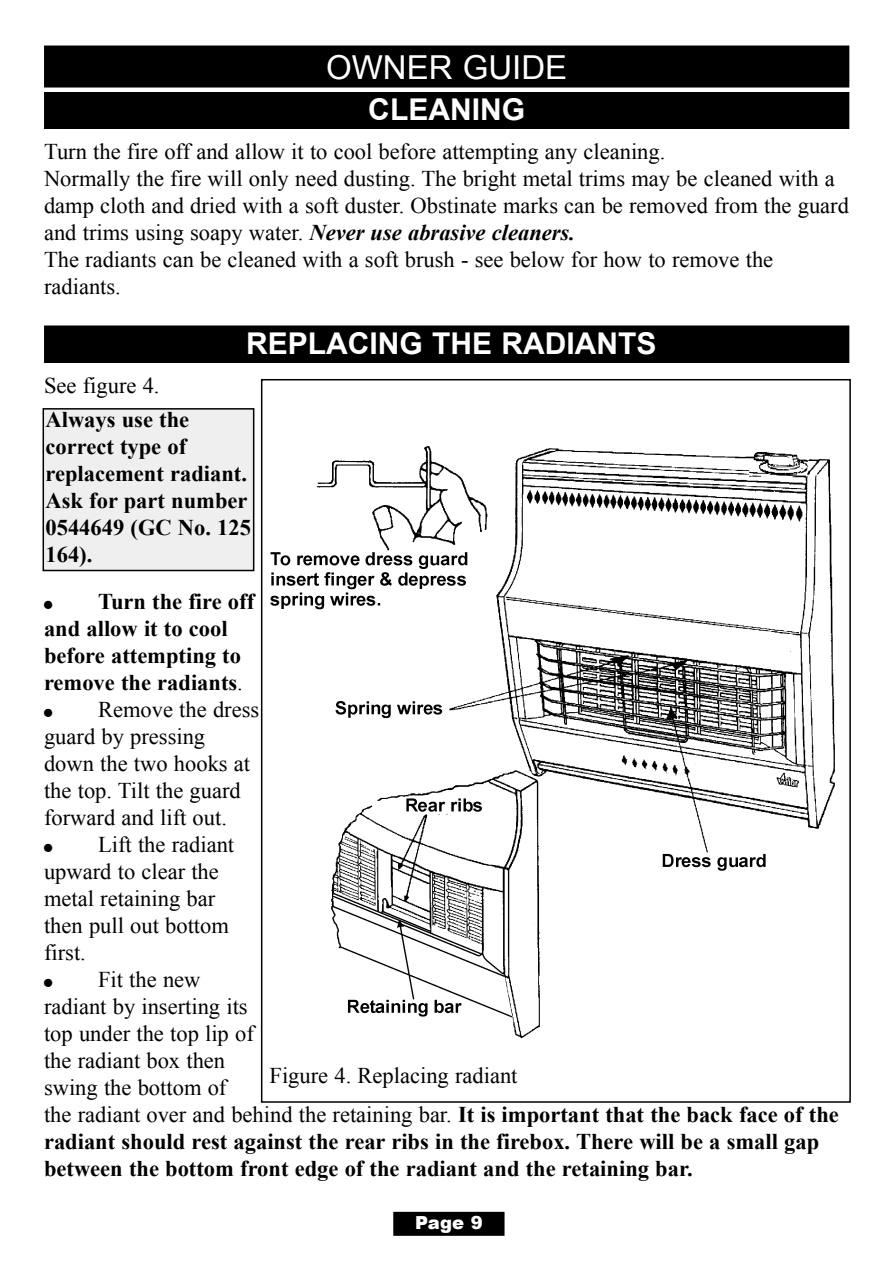
<style>
.page{position:relative;width:893px;height:1263px;background:#fff}
.page>*{position:absolute;margin:0;border:0;box-sizing:border-box;transform-origin:0 0}
.t1{font:33px "Arial";color:#fff}
.t2{font:700 30px "Arial";color:#fff}
.t3{font:22.5px/27px "Times New Roman";color:#000}
.t4{font:700 22.5px/27px "Times New Roman";color:#000}
.t5{font:900 18px "Arial";color:#fff}
.s1{font-weight:700;font-style:italic}
.s2{font-weight:400}
.s3{font-weight:700}
</style>
<div class="page">
<div style="left:44px;top:92px;width:805px;height:37px;background:#000"></div>
<div style="left:44px;top:326px;width:805px;height:37px;background:#000"></div>
<div style="left:393px;top:1212px;width:111px;height:24px;background:#000"></div>
<div style="left:43px;top:44px;width:807px;height:48px;background:linear-gradient(to right,#fff,#fff)"></div>
<div style="left:44px;top:46px;width:805px;height:42px;background:#000"></div>
<div style="left:43px;top:409px;width:211px;height:162px;background:#efefef"></div>
<div style="left:43px;top:408px;width:211px;height:163px;border:2px solid #000"></div>
<img style="left:270px;top:446px;width:565px;height:593px">
<h1 class="t1" style="left:326px;top:49px;width:243px">OWNER GUIDE</h1>
<h2 class="t2" style="left:368px;top:93px;width:158px">CLEANING</h2>
<p class="t3" style="left:44px;top:138px;width:806px">Turn the fire off and allow it to cool before attempting any cleaning.<br>Normally the fire will only need dusting. The bright metal trims may be cleaned with a damp cloth and dried with a soft duster. Obstinate marks can be removed from the guard and trims using soapy water. <span class="s1">Never use abrasive cleaners.<br></span>The radiants can be cleaned with a soft brush - see below for how to remove the radiants.</p>
<h2 class="t2" style="left:246px;top:327px;width:411px">REPLACING THE RADIANTS</h2>
<p class="t3" style="left:44px;top:372px;width:117px">See figure 4.</p>
<p class="t4" style="left:46px;top:406px;width:207px">Always use the correct type of replacement radiant.<br>Ask for part number<br>0544649 (GC No. 125<br>164).</p>
<p class="t4" style="left:98px;top:588px;width:158px">Turn the fire off</p>
<p class="t4" style="left:44px;top:615px;width:185px">and allow it to cool</p>
<p class="t4" style="left:44px;top:642px;width:198px">before attempting to</p>
<p class="t4" style="left:44px;top:669px;width:200px">remove the radiants<span class="s2">.</span></p>
<p class="t3" style="left:98px;top:696px;width:163px">Remove the dress</p>
<p class="t3" style="left:44px;top:723px;width:163px">guard by pressing</p>
<p class="t3" style="left:44px;top:750px;width:207px">down the two hooks at</p>
<p class="t3" style="left:44px;top:777px;width:198px">the top. Tilt the guard</p>
<p class="t3" style="left:44px;top:804px;width:184px">forward and lift out.</p>
<p class="t3" style="left:98px;top:831px;width:138px">Lift the radiant</p>
<p class="t3" style="left:44px;top:858px;width:176px">upward to clear the</p>
<p class="t3" style="left:44px;top:885px;width:173px">metal retaining bar</p>
<p class="t3" style="left:44px;top:912px;width:186px">then pull out bottom</p>
<p class="t3" style="left:44px;top:939px;width:43px">first.</p>
<p class="t3" style="left:98px;top:966px;width:104px">Fit the new</p>
<p class="t3" style="left:44px;top:993px;width:205px">radiant by inserting its</p>
<p class="t3" style="left:44px;top:1020px;width:211px">top under the top lip of</p>
<p class="t3" style="left:44px;top:1047px;width:183px">the radiant box then</p>
<p class="t3" style="left:44px;top:1074px;width:184px">swing the bottom of</p>
<p class="t3" style="left:44px;top:1101px;width:796px">the radiant over and behind the retaining bar. <span class="s3">It is important that the back face of the</span></p>
<p class="t4" style="left:44px;top:1128px;width:776px">radiant should rest against the rear ribs in the firebox. There will be a small gap</p>
<p class="t4" style="left:44px;top:1155px;width:650px">between the bottom front edge of the radiant and the retaining bar.</p>
<p class="t5" style="left:415px;top:1210px;width:69px">Page 9</p>
<p class="t3" style="left:269px;top:1062px;width:249px">Figure 4. Replacing radiant</p>
</div>
